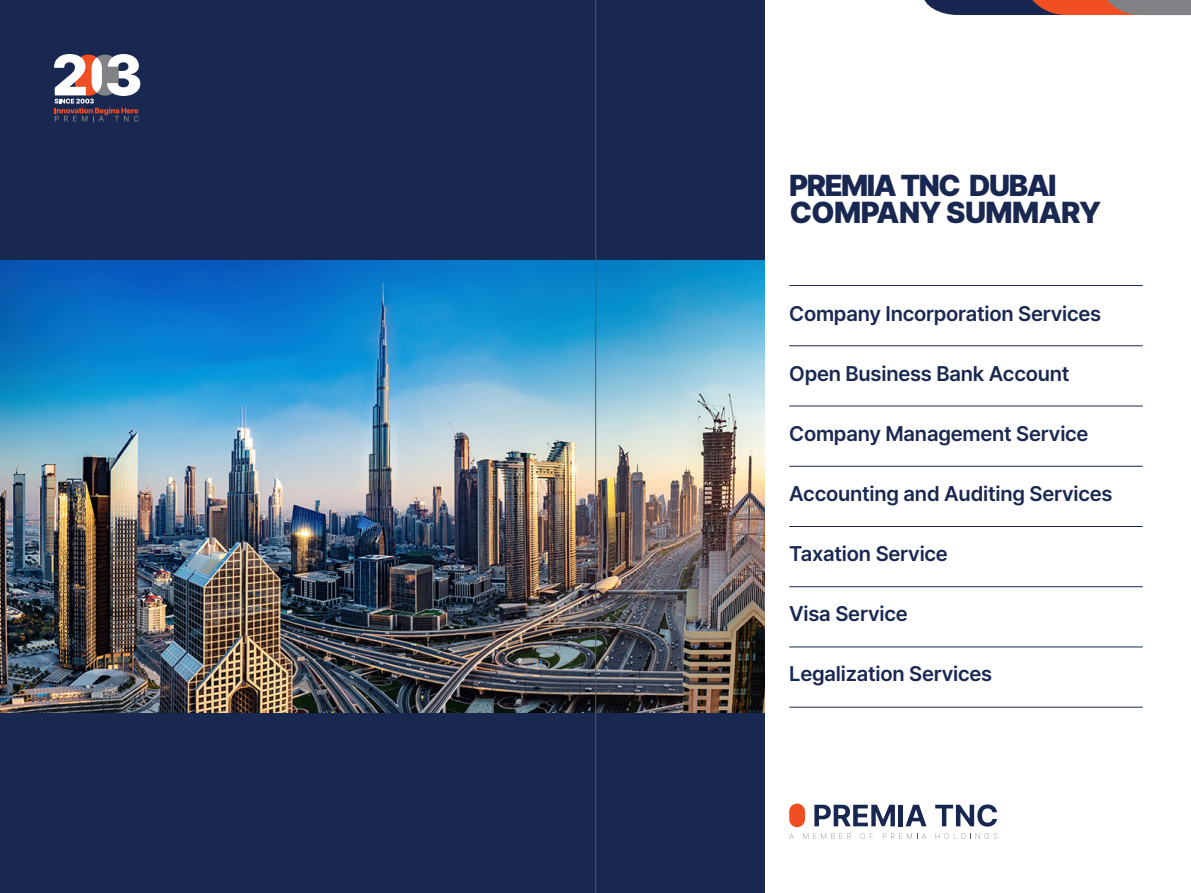
<style>
.page{position:relative;width:1191px;height:893px;background:#fff}
.page>*{position:absolute;margin:0;border:0;box-sizing:border-box;transform-origin:0 0}
.t1{font:900 30px "Pretendard";letter-spacing:-.05em;color:#172751}
.t2{font:900 30px "Pretendard";letter-spacing:-.02em;color:#192851}
.t3{font:600 21px "Pretendard";letter-spacing:-.01em;color:#192851}
</style>
<div class="page">
<div style="left:0;top:0;width:766px;height:893px;background:#192851"></div>
<img style="left:0;top:260px;width:766px;height:453px">
<svg style="left:789px;top:833px;width:4px;height:6px"></svg>
<svg style="left:803px;top:833px;width:48px;height:6px"></svg>
<svg style="left:860px;top:833px;width:13px;height:6px"></svg>
<svg style="left:883px;top:833px;width:43px;height:6px"></svg>
<svg style="left:935px;top:833px;width:62px;height:6px"></svg>
<div style="left:789px;top:803px;width:16px;height:24px;background:#f04e23;border-radius:8px"></div>
<svg style="left:814px;top:805px;width:81px;height:21px"></svg>
<div style="left:898px;top:805px;width:5px;height:21px;background:#172751"></div>
<svg style="left:905px;top:805px;width:21px;height:21px"></svg>
<svg style="left:935px;top:804px;width:62px;height:23px"></svg>
<svg style="left:54px;top:54px;width:712px;height:71px"></svg>
<hr style="left:789px;top:285px;width:353px;height:1px;background:#192751">
<hr style="left:789px;top:345px;width:353px;height:1px;background:#192751">
<hr style="left:789px;top:466px;width:353px;height:1px;background:#192751">
<hr style="left:789px;top:526px;width:353px;height:1px;background:#192751">
<hr style="left:789px;top:586px;width:353px;height:1px;background:#192751">
<hr style="left:789px;top:647px;width:353px;height:1px;background:#192751">
<hr style="left:789px;top:707px;width:353px;height:1px;background:#192751">
<hr style="left:789px;top:406px;width:353px;height:1px;background:#192751">
<svg style="left:924px;top:0;width:267px;height:15px"></svg>
<hr style="left:595px;top:0;width:1px;height:893px;background:#58595b">
<h1 class="t1" style="left:789px;top:163px;width:269px">PREMIA TNC DUBAI</h1>
<h1 class="t2" style="left:789px;top:190px;width:313px">COMPANY SUMMARY</h1>
<p class="t3" style="left:789px;top:299px;width:313px">Company Incorporation Services</p>
<p class="t3" style="left:789px;top:359px;width:282px">Open Business Bank Account</p>
<p class="t3" style="left:789px;top:419px;width:301px">Company Management Service</p>
<p class="t3" style="left:789px;top:479px;width:325px">Accounting and Auditing Services</p>
<p class="t3" style="left:789px;top:539px;width:160px">Taxation Service</p>
<p class="t3" style="left:789px;top:599px;width:120px">Visa Service</p>
<p class="t3" style="left:789px;top:659px;width:204px">Legalization Services</p>
</div>
